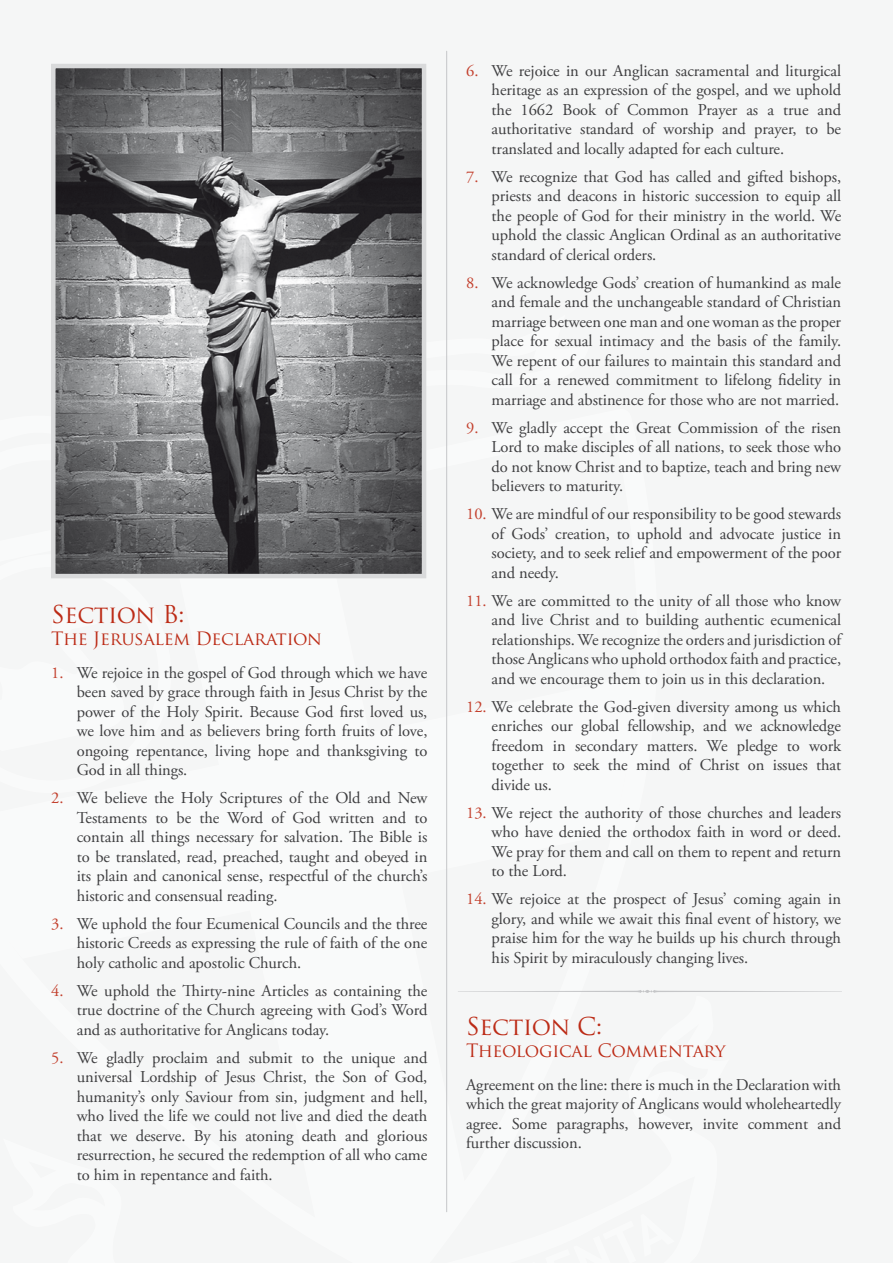
<style>
.page{position:relative;width:893px;height:1263px;background:#f5f6f6}
.page>*{position:absolute;margin:0;border:0;box-sizing:border-box;transform-origin:0 0}
.t1{font:24px "Trajan Pro";letter-spacing:-.02em;color:#bc2b16}
.t2{font:18px "Trajan Pro";letter-spacing:-.015em;color:#bc2b16}
.t3{font:16.5px/19.5px "Adobe Garamond Pro";letter-spacing:-.005em;color:#3e3e40;text-align:justify}
.t4{font:16.5px "Adobe Garamond Pro";color:#c3402d}
.s1{color:#c3402d}
</style>
<div class="page">
<hr style="left:446px;top:51px;width:1px;height:1161px;background:#c5c6c8">
<img style="left:56px;top:69px;width:365px;height:504px">
<div style="left:51px;top:64px;width:375px;height:514px;border:4px solid #d9dadb"></div>
<svg style="left:458px;top:990px;width:384px;height:3px"></svg>
<h1 class="t1" style="left:51px;top:599px;width:135px">Section B:</h1>
<p class="t2" style="left:51px;top:627px;width:272px">The Jerusalem Declaration</p>
<p class="t3" style="left:77px;top:663px;width:352px">We rejoice in the gospel of God through which we have been saved by grace through faith in Jesus Christ by the power of the Holy Spirit. Because God first loved us, we love him and as believers bring forth fruits of love, ongoing repentance, living hope and thanksgiving to God in all things.</p>
<p class="t3" style="left:77px;top:789px;width:352px">We believe the Holy Scriptures of the Old and New Testaments to be the Word of God written and to contain all things necessary for salvation. The Bible is to be translated, read, preached, taught and obeyed in its plain and canonical sense, respectful of the church’s historic and consensual reading.</p>
<p class="t3" style="left:77px;top:914px;width:352px">We uphold the four Ecumenical Councils and the three historic Creeds as expressing the rule of faith of the one holy catholic and apostolic Church.</p>
<p class="t3" style="left:77px;top:981px;width:352px">We uphold the Thirty-nine Articles as containing the true doctrine of the Church agreeing with God’s Word and as authoritative for Anglicans today.</p>
<p class="t3" style="left:77px;top:1048px;width:352px">We gladly proclaim and submit to the unique and universal Lordship of Jesus Christ, the Son of God, humanity’s only Saviour from sin, judgment and hell, who lived the life we could not live and died the death that we deserve. By his atoning death and glorious resurrection, he secured the redemption of all who came to him in repentance and faith.</p>
<p class="t4" style="left:51px;top:662px;width:14px">1.</p>
<p class="t4" style="left:51px;top:788px;width:14px">2.</p>
<p class="t4" style="left:51px;top:913px;width:14px">3.</p>
<p class="t4" style="left:51px;top:980px;width:14px">4.</p>
<p class="t4" style="left:51px;top:1047px;width:14px">5.</p>
<p class="t3" style="left:492px;top:61px;width:351px">We rejoice in our Anglican sacramental and liturgical heritage as an expression of the gospel, and we uphold the 1662 Book of Common Prayer as a true and authoritative standard of worship and prayer, to be translated and locally adapted for each culture.</p>
<p class="t3" style="left:492px;top:167px;width:351px">We recognize that God has called and gifted bishops, priests and deacons in historic succession to equip all the people of God for their ministry in the world. We uphold the classic Anglican Ordinal as an authoritative standard of clerical orders.</p>
<p class="t3" style="left:492px;top:273px;width:351px">We acknowledge Gods’ creation of humankind as male and female and the unchangeable standard of Christian marriage between one man and one woman as the proper place for sexual intimacy and the basis of the family.<br>We repent of our failures to maintain this standard and call for a renewed commitment to lifelong fidelity in marriage and abstinence for those who are not married.</p>
<p class="t3" style="left:492px;top:418px;width:351px">We gladly accept the Great Commission of the risen Lord to make disciples of all nations, to seek those who do not know Christ and to baptize, teach and bring new believers to maturity.</p>
<p class="t3" style="left:492px;top:505px;width:351px;text-indent:-26px"><span class="s1">10.</span> We are mindful of our responsibility to be good stewards of Gods’ creation, to uphold and advocate justice in society, and to seek relief and empowerment of the poor and needy.</p>
<p class="t3" style="left:492px;top:591px;width:351px;text-indent:-26px"><span class="s1">11.</span> We are committed to the unity of all those who know and live Christ and to building authentic ecumenical relationships. We recognize the orders and jurisdiction of those Anglicans who uphold orthodox faith and practice, and we encourage them to join us in this declaration.</p>
<p class="t3" style="left:492px;top:697px;width:351px;text-indent:-26px"><span class="s1">12.</span> We celebrate the God-given diversity among us which enriches our global fellowship, and we acknowledge freedom in secondary matters. We pledge to work together to seek the mind of Christ on issues that divide us.</p>
<p class="t3" style="left:492px;top:803px;width:351px;text-indent:-26px"><span class="s1">13.</span> We reject the authority of those churches and leaders who have denied the orthodox faith in word or deed.<br>We pray for them and call on them to repent and return to the Lord.</p>
<p class="t3" style="left:492px;top:890px;width:351px;text-indent:-26px"><span class="s1">14.</span> We rejoice at the prospect of Jesus’ coming again in glory, and while we await this final event of history, we praise him for the way he builds up his church through his Spirit by miraculously changing lives.</p>
<p class="t4" style="left:466px;top:61px;width:14px">6.</p>
<p class="t4" style="left:466px;top:167px;width:14px">7.</p>
<p class="t4" style="left:466px;top:273px;width:14px">8.</p>
<p class="t4" style="left:466px;top:418px;width:14px">9.</p>
<h1 class="t1" style="left:466px;top:1011px;width:138px">Section C:</h1>
<p class="t2" style="left:466px;top:1039px;width:261px">Theological Commentary</p>
<p class="t3" style="left:466px;top:1075px;width:377px">Agreement on the line: there is much in the Declaration with which the great majority of Anglicans would wholeheartedly agree. Some paragraphs, however, invite comment and further discussion.</p>
</div>
